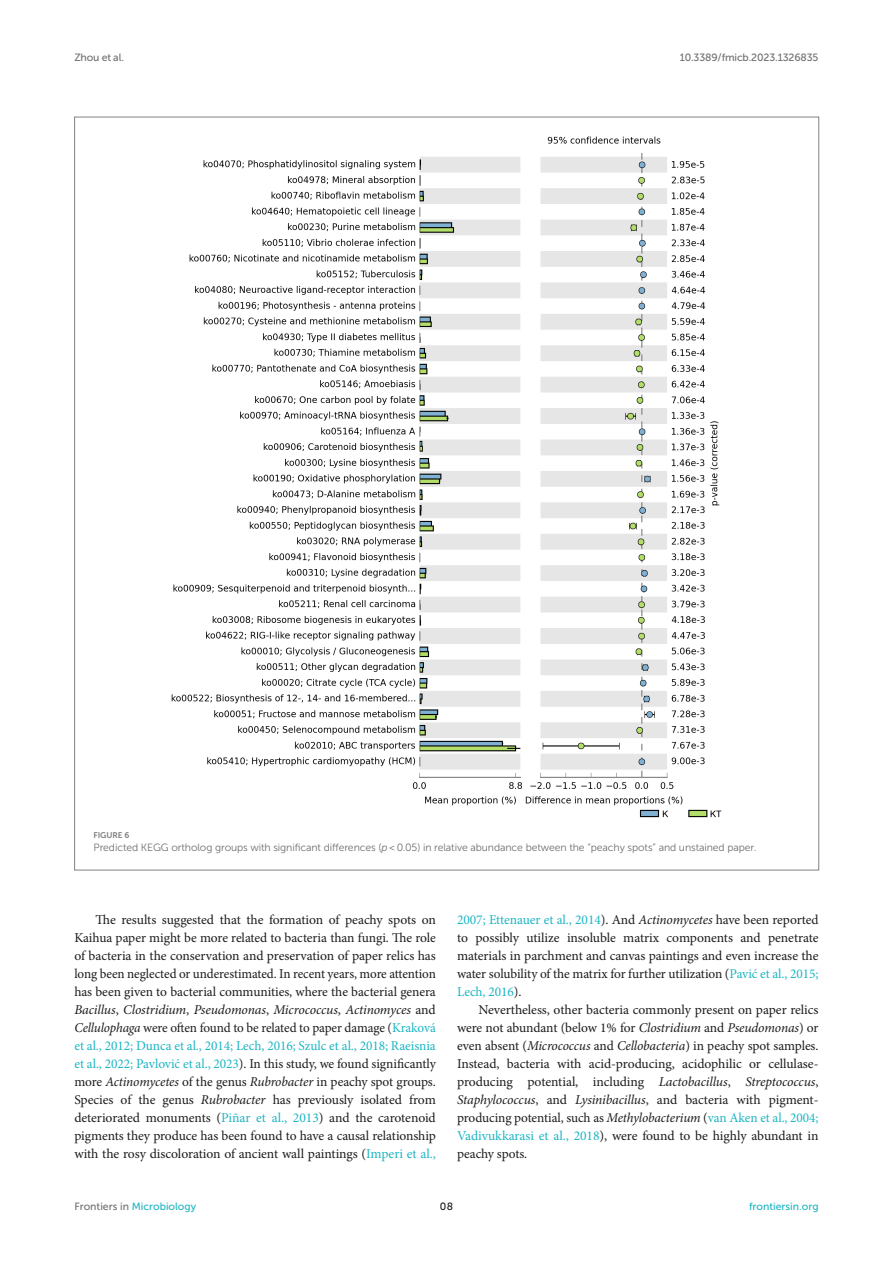
<style>
.page{position:relative;width:893px;height:1263px;background:#fff}
.page>*{position:absolute;margin:0;border:0;box-sizing:border-box;transform-origin:0 0}
.TEXT{font:13.5px/18px "Minion Pro";letter-spacing:-.005em;color:#1b1c1b;text-align:justify}
.FIG_LEG{font:10.5px "Museo Sans 300";letter-spacing:-.01em;color:#706f70}
.t1{font:10.5px "Museo Sans 500";color:#1db5c3}
.t2{font:10.5px "Museo Sans 500";letter-spacing:-.015em;color:#706f70}
.t3{font:10.5px "Museo Sans 500";color:#1b1c1b}
.FIG_HD{font:8.25px "Museo Sans 700";letter-spacing:-.01em;color:#7e7f7f}
.s1{font-style:italic}
.s2{color:#1db5c3}
.s3{color:#706f70}
</style>
<div class="page">
<img style="left:171px;top:136px;width:551px;height:682px">
<p class="t2" style="left:74px;top:51px;width:51px">Zhou et al.</p>
<p class="t2" style="left:680px;top:51px;width:140px">10.3389/fmicb.2023.1326835</p>
<p class="FIG_HD" style="left:94px;top:830px;width:37px">FIGURE 6</p>
<p class="FIG_LEG" style="left:94px;top:842px;width:664px">Predicted KEGG ortholog groups with significant differences (<span class="s1">p</span> &lt; 0.05) in relative abundance between the “peachy spots” and unstained paper.</p>
<p class="TEXT" style="left:74px;top:911px;width:363px;text-indent:21px">The results suggested that the formation of peachy spots on Kaihua paper might be more related to bacteria than fungi. The role of bacteria in the conservation and preservation of paper relics has long been neglected or underestimated. In recent years, more attention has been given to bacterial communities, where the bacterial genera <span class="s1">Bacillus</span>, <span class="s1">Clostridium</span>, <span class="s1">Pseudomonas</span>, <span class="s1">Micrococcus</span>, <span class="s1">Actinomyces</span> and <span class="s1">Cellulophaga</span> were often found to be related to paper damage (<span class="s2">Kraková et al., 2012; Dunca et al., 2014; Lech, 2016; Szulc et al., 2018; Raeisnia et al., 2022; Pavlović et al., 2023</span>). In this study, we found significantly more <span class="s1">Actinomycetes</span> of the genus <span class="s1">Rubrobacter</span> in peachy spot groups.<br>Species of the genus <span class="s1">Rubrobacter</span> has previously isolated from deteriorated monuments (<span class="s2">Piñar et al., 2013</span>) and the carotenoid pigments they produce has been found to have a causal relationship with the rosy discoloration of ancient wall paintings (<span class="s2">Imperi et al.,</span></p>
<p class="TEXT" style="left:457px;top:911px;width:363px"><span class="s2">2007; Ettenauer et al., 2014</span>). And <span class="s1">Actinomycetes</span> have been reported to possibly utilize insoluble matrix components and penetrate materials in parchment and canvas paintings and even increase the water solubility of the matrix for further utilization (<span class="s2">Pavić et al., 2015; Lech, 2016</span>).</p>
<p class="TEXT" style="left:457px;top:1001px;width:363px;text-indent:21px">Nevertheless, other bacteria commonly present on paper relics were not abundant (below 1% for <span class="s1">Clostridium</span> and <span class="s1">Pseudomonas</span>) or even absent (<span class="s1">Micrococcus</span> and <span class="s1">Cellobacteria</span>) in peachy spot samples.<br>Instead, bacteria with acid-producing, acidophilic or cellulase&shy;producing potential, including <span class="s1">Lactobacillus</span>, <span class="s1">Streptococcus</span>, <span class="s1">Staphylococcus</span>, and <span class="s1">Lysinibacillus</span>, and bacteria with pigment&shy;producing potential, such as <span class="s1">Methylobacterium</span> (<span class="s2">van Aken et al., 2004; Vadivukkarasi et al., 2018</span>), were found to be highly abundant in peachy spots.</p>
<p class="t1" style="left:74px;top:1200px;width:123px"><span class="s3">Frontiers in</span> Microbiology</p>
<p class="t3" style="left:440px;top:1200px;width:15px">08</p>
<p class="t1" style="left:749px;top:1200px;width:71px">frontiersin.org</p>
</div>
